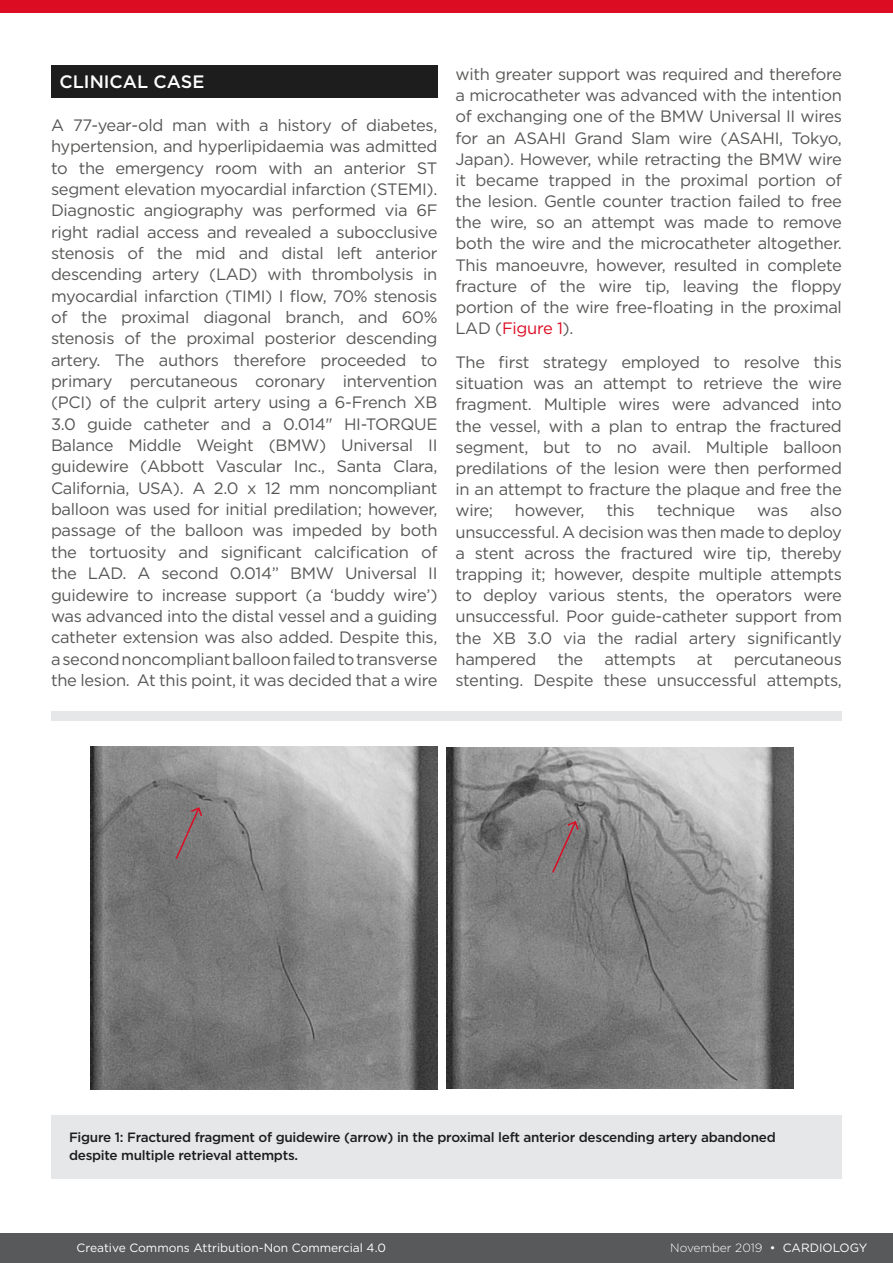
<style>
.page{position:relative;width:893px;height:1263px;background:#fff}
.page>*{position:absolute;margin:0;border:0;box-sizing:border-box;transform-origin:0 0}
.H1__Heading_1{font:500 18px "Gotham";color:#fff}
.Body_Text{font:16.5px/21.1px "Gotham";letter-spacing:-.02em;color:#575756;text-align:justify}
.Body_Text-2{font:16.5px "Gotham";letter-spacing:-.045em;color:#575756}
.t1{font:500 13.5px/18px "Gotham";letter-spacing:-.02em;color:#1d1d1d}
.t2{font:12px "Gotham";color:#fff}
.t3{font:300 12px "Gotham";color:#fff}
.s1{color:#dc0c23}
.s2{font-weight:400}
</style>
<div class="page">
<div style="left:0;top:1233px;width:13px;height:30px;background:#58595b"></div>
<div style="left:13px;top:1233px;width:880px;height:30px;background:#58595b"></div>
<div style="left:51px;top:65px;width:386px;height:33px;background:#1d1d1d"></div>
<div style="left:0;top:0;width:893px;height:13px;background:#dc0c23"></div>
<div style="left:51px;top:1115px;width:791px;height:63px;background:#e6e7e9"></div>
<img style="left:446px;top:747px;width:348px;height:341px">
<img style="left:91px;top:746px;width:347px;height:343px">
<svg style="left:174px;top:806px;width:29px;height:55px;background:#817374"></svg>
<svg style="left:551px;top:820px;width:29px;height:54px;background:#817375"></svg>
<div style="left:51px;top:711px;width:791px;height:10px;background:#e6e7e9"></div>
<p class="H1__Heading_1" style="left:60px;top:70px;width:146px">CLINICAL CASE</p>
<p class="Body_Text" style="left:51px;top:114px;width:388px">A 77-year-old man with a history of diabetes, hypertension, and hyperlipidaemia was admitted to the emergency room with an anterior ST segment elevation myocardial infarction (STEMI).<br>Diagnostic angiography was performed via 6F right radial access and revealed a subocclusive stenosis of the mid and distal left anterior descending artery (LAD) with thrombolysis in myocardial infarction (TIMI) I flow, 70% stenosis of the proximal diagonal branch, and 60% stenosis of the proximal posterior descending artery. The authors therefore proceeded to primary percutaneous coronary intervention (PCI) of the culprit artery using a 6-French XB 3.0 guide catheter and a 0.014" HI-TORQUE Balance Middle Weight (BMW) Universal II guidewire (Abbott Vascular Inc., Santa Clara, California, USA). A 2.0 x 12 mm noncompliant balloon was used for initial predilation; however, passage of the balloon was impeded by both the tortuosity and significant calcification of the LAD. A second 0.014” BMW Universal II guidewire to increase support (a ‘buddy wire’) was advanced into the distal vessel and a guiding catheter extension was also added. Despite this, a second noncompliant balloon failed to transverse the lesion. At this point, it was decided that a wire</p>
<p class="Body_Text" style="left:455px;top:63px;width:388px">with greater support was required and therefore a microcatheter was advanced with the intention of exchanging one of the BMW Universal II wires for an ASAHI Grand Slam wire (ASAHI, Tokyo, Japan). However, while retracting the BMW wire it became trapped in the proximal portion of the lesion. Gentle counter traction failed to free the wire, so an attempt was made to remove both the wire and the microcatheter altogether.<br>This manoeuvre, however, resulted in complete fracture of the wire tip, leaving the floppy portion of the wire free-floating in the proximal LAD (<span class="s1">Figure 1</span>).</p>
<p class="Body_Text" style="left:455px;top:351px;width:388px">The first strategy employed to resolve this situation was an attempt to retrieve the wire fragment. Multiple wires were advanced into the vessel, with a plan to entrap the fractured segment, but to no avail. Multiple balloon predilations of the lesion were then performed in an attempt to fracture the plaque and free the wire;</p>
<p class="Body_Text" style="left:455px;top:500px;width:388px;text-indent:355px">also unsuccessful. A decision was then made to deploy a stent across the fractured wire tip, thereby trapping it; however, despite multiple attempts to deploy various stents, the operators were unsuccessful. Poor guide-catheter support from the XB 3.0 via the radial artery significantly hampered</p>
<p class="Body_Text-2" style="left:515px;top:500px;width:71px">however,</p>
<p class="Body_Text" style="left:606px;top:500px;width:30px">this</p>
<p class="Body_Text" style="left:657px;top:500px;width:80px">technique</p>
<p class="Body_Text" style="left:757px;top:500px;width:32px">was</p>
<p class="Body_Text" style="left:557px;top:648px;width:27px">the</p>
<p class="Body_Text" style="left:604px;top:648px;width:73px">attempts</p>
<p class="Body_Text" style="left:697px;top:648px;width:17px">at</p>
<p class="Body_Text" style="left:455px;top:648px;width:388px;text-align:right">percutaneous<br>stenting. Despite these unsuccessful attempts,</p>
<p class="t1" style="left:69px;top:1128px;width:708px">Figure 1: Fractured fragment of guidewire (arrow) in the proximal left anterior descending artery abandoned despite multiple retrieval attempts.</p>
<p class="t2" style="left:77px;top:1240px;width:311px">Creative Commons Attribution-Non Commercial 4.0</p>
<p class="t3" style="left:670px;top:1240px;width:199px">November 2019 <span class="s2">• CARDIOLOGY</span></p>
</div>
